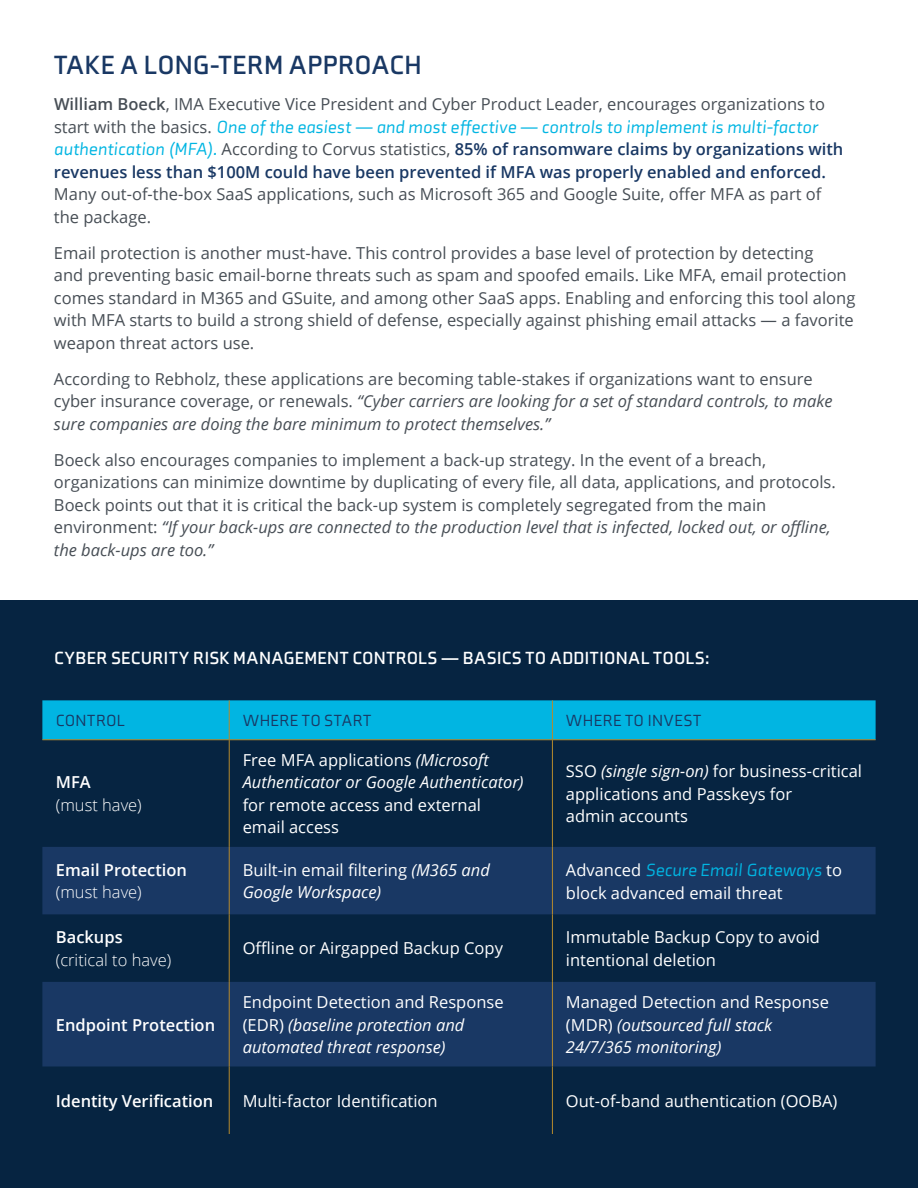
<style>
.page{position:relative;width:918px;height:1188px;background:#fff}
.page>*{position:absolute;margin:0;border:0;box-sizing:border-box;transform-origin:0 0}
.t1{font:700 27px "Axia";letter-spacing:.015em;color:#193864}
.t2{font:italic 18px "Axia";letter-spacing:.005em;color:#01b5e2}
.t3{font:700 18px "Axia";letter-spacing:.015em;color:#fff}
.t4{font:16.5px/22.5px "Open Sans";color:#474e55}
.t5{font:16.5px/22.5px "Open Sans";color:#fff}
.t6{font:italic 16.5px/22.5px "Open Sans";color:#fff}
.t7{font:600 16.5px/22.5px "Open Sans";color:#193864}
.t8{font:600 16.5px "Open Sans";color:#fff}
.t9{font:300 16.5px "Open Sans";color:#fff}
.t10{font:16.5px "Axia";letter-spacing:.025em;color:#193864}
.s1{font-weight:600}
.s2{font-family:"Open Sans";font-style:normal;font-size:16.5px;color:#474e55}
.s3{font-family:"Axia";font-weight:400;font-style:italic;font-size:18px;color:#01b5e2}
.s4{font-weight:400;color:#474e55}
.s5{font-style:italic}
.s6{font-style:normal}
.s7{font-family:"Open Sans";font-style:normal;font-size:16.5px;color:#fff}
</style>
<div class="page">
<div style="left:0;top:600px;width:918px;height:588px;background:#062441"></div>
<div style="left:42px;top:700px;width:834px;height:39px;background:#01b5e2"></div>
<svg style="left:42px;top:847px;width:834px;height:219px;fill:#193864"></svg>
<hr style="left:42px;top:739px;width:187px;height:1px;background:#b68a2d">
<hr style="left:229px;top:739px;width:323px;height:1px;background:#b68a2d">
<hr style="left:552px;top:739px;width:324px;height:1px;background:#b68a2d">
<hr style="left:229px;top:700px;width:1px;height:39px;background:#b68a2d">
<hr style="left:552px;top:700px;width:1px;height:39px;background:#b68a2d">
<hr style="left:229px;top:740px;width:1px;height:107px;background:#b68a2d">
<hr style="left:552px;top:740px;width:1px;height:107px;background:#b68a2d">
<hr style="left:229px;top:847px;width:1px;height:67px;background:#b68a2d">
<hr style="left:552px;top:847px;width:1px;height:67px;background:#b68a2d">
<hr style="left:229px;top:914px;width:1px;height:68px;background:#b68a2d">
<hr style="left:552px;top:914px;width:1px;height:68px;background:#b68a2d">
<hr style="left:229px;top:982px;width:1px;height:84px;background:#b68a2d">
<hr style="left:552px;top:982px;width:1px;height:84px;background:#b68a2d">
<hr style="left:229px;top:1066px;width:1px;height:68px;background:#b68a2d">
<hr style="left:552px;top:1066px;width:1px;height:68px;background:#b68a2d">
<h1 class="t1" style="left:54px;top:49px;width:369px">TAKE A LONG-TERM APPROACH</h1>
<p class="t4" style="left:54px;top:93px;width:773px"><span class="s1">William Boeck</span>, IMA Executive Vice President and Cyber Product Leader, encourages organizations to</p>
<p class="t2" style="left:54px;top:116px;width:765px"><span class="s2">start with the basics.</span> One of the easiest — and most effective — controls to implement is multi-factor</p>
<p class="t7" style="left:54px;top:138px;width:791px"><span class="s3">authentication (MFA).</span> <span class="s4">According to Corvus statistics,</span> 85% of ransomware claims by organizations with revenues less than $100M could have been prevented if MFA was properly enabled and enforced.</p>
<p class="t4" style="left:54px;top:183px;width:769px">Many out-of-the-box SaaS applications, such as Microsoft 365 and Google Suite, offer MFA as part of the package.</p>
<p class="t4" style="left:54px;top:241px;width:803px">Email protection is another must-have. This control provides a base level of protection by detecting<br>and preventing basic email-borne threats such as spam and spoofed emails. Like MFA, email protection comes standard in M365 and GSuite, and among other SaaS apps. Enabling and enforcing this tool along with MFA starts to build a strong shield of defense, especially against phishing email attacks — a favorite weapon threat actors use.</p>
<p class="t4" style="left:54px;top:367px;width:780px">According to Rebholz, these applications are becoming table-stakes if organizations want to ensure cyber insurance coverage, or renewals. <span class="s5">“Cyber carriers are looking for a set of standard controls, to make sure companies are doing the bare minimum to protect themselves.”</span></p>
<p class="t4" style="left:54px;top:448px;width:783px">Boeck also encourages companies to implement a back-up strategy. In the event of a breach, organizations can minimize downtime by duplicating of every file, all data, applications, and protocols.<br>Boeck points out that it is critical the back-up system is completely segregated from the main environment: <span class="s5">“If your back-ups are connected to the production level that is infected, locked out, or offline, the back-ups are too.”</span></p>
<p class="t3" style="left:54px;top:647px;width:657px">CYBER SECURITY RISK MANAGEMENT CONTROLS — BASICS TO ADDITIONAL TOOLS:</p>
<p class="t10" style="left:56px;top:711px;width:70px">CONTROL</p>
<p class="t10" style="left:243px;top:711px;width:130px">WHERE TO START</p>
<p class="t10" style="left:566px;top:711px;width:137px">WHERE TO INVEST</p>
<p class="t8" style="left:56px;top:771px;width:36px">MFA</p>
<p class="t9" style="left:56px;top:794px;width:87px">(must have)</p>
<p class="t8" style="left:56px;top:858px;width:133px">Email Protection</p>
<p class="t9" style="left:56px;top:881px;width:87px">(must have)</p>
<p class="t8" style="left:56px;top:926px;width:68px">Backups</p>
<p class="t9" style="left:56px;top:948px;width:117px">(critical to have)</p>
<p class="t8" style="left:56px;top:1013px;width:161px">Endpoint Protection</p>
<p class="t6" style="left:243px;top:748px;width:282px"><span class="s6">Free MFA applications</span> (Microsoft<br>Authenticator or Google Authenticator)</p>
<p class="t5" style="left:243px;top:793px;width:240px">for remote access and external email access</p>
<p class="t5" style="left:566px;top:759px;width:298px">SSO <span class="s5">(single sign-on)</span> for business‑critical applications and Passkeys for<br>admin accounts</p>
<p class="t6" style="left:243px;top:858px;width:249px"><span class="s6">Built-in email filtering</span> (M365 and<br>Google Workspace)</p>
<p class="t2" style="left:566px;top:859px;width:278px"><span class="s7">Advanced</span> Secure Email Gateways <span class="s7">to</span></p>
<p class="t5" style="left:566px;top:881px;width:218px">block advanced email threat</p>
<p class="t5" style="left:243px;top:937px;width:262px">Offline or Airgapped Backup Copy</p>
<p class="t5" style="left:566px;top:926px;width:256px">Immutable Backup Copy to avoid intentional deletion</p>
<p class="t6" style="left:243px;top:990px;width:262px"><span class="s6">Endpoint Detection and Response (EDR)</span> (baseline protection and automated threat response)</p>
<p class="t6" style="left:566px;top:990px;width:265px"><span class="s6">Managed Detection and Response (MDR)</span> (outsourced full stack<br>24/7/365 monitoring)</p>
<p class="t8" style="left:56px;top:1089px;width:159px">Identity Verification</p>
<p class="t5" style="left:243px;top:1089px;width:196px">Multi-factor Identification</p>
<p class="t5" style="left:566px;top:1089px;width:273px">Out-of-band authentication (OOBA)</p>
</div>
